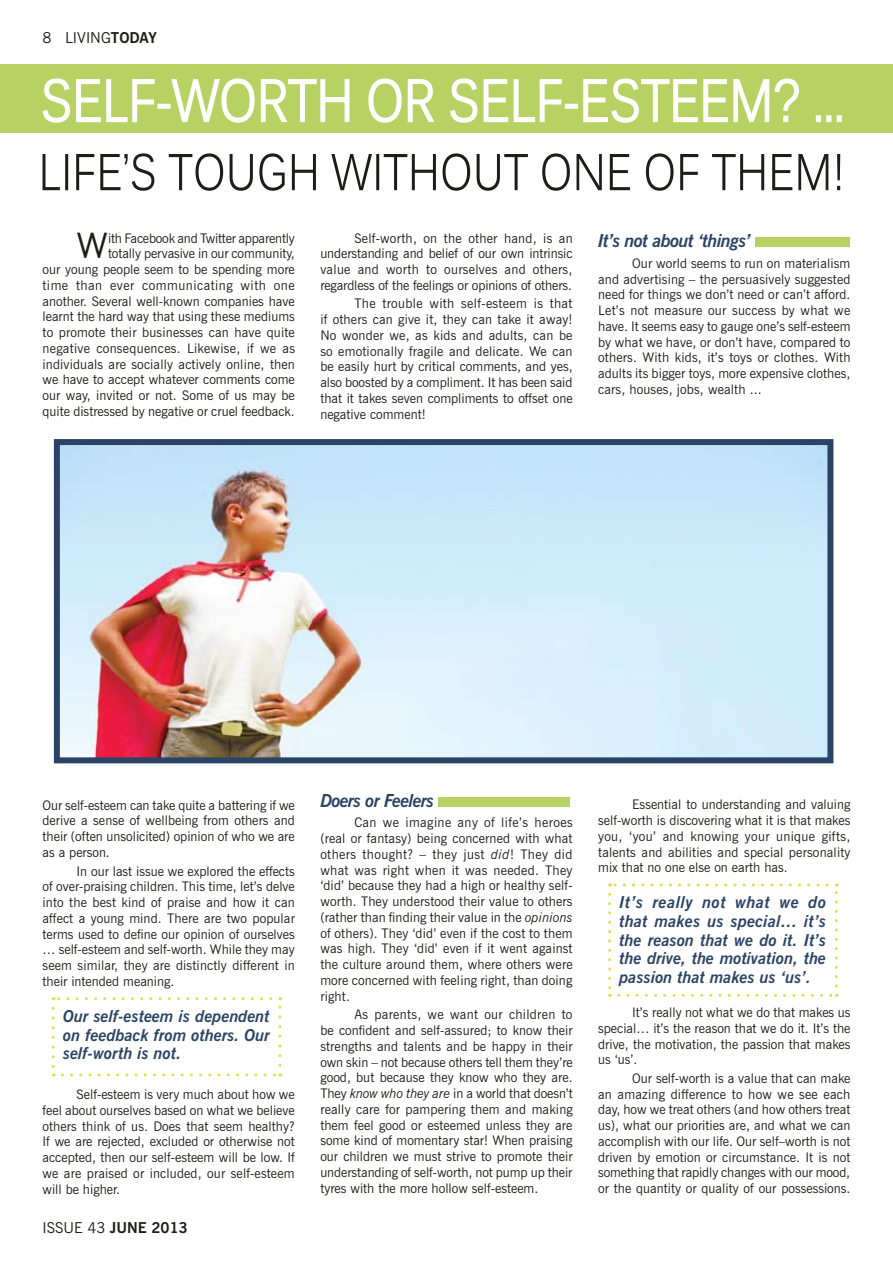
<style>
.page{position:relative;width:893px;height:1263px;background:#fff}
.page>*{position:absolute;margin:0;border:0;box-sizing:border-box;transform-origin:0 0}
.t1{font:34.95px "News Gothic BT";color:#1d1d1b}
.t2{font:italic 700 18px "News Gothic BT";letter-spacing:-.03em;color:#2b4465}
.t3{font:italic 700 16.5px/18.8px "News Gothic BT";color:#2b4465;text-align:justify}
.t4{font:700 15px "News Gothic BT";color:#1d1d1b}
.t5{font:15px "News Gothic BT";color:#1d1d1b}
.t6{font:13.2px/15.8px "News Gothic BT";color:#1d1d1b;text-align:justify}
.s1{font-weight:700}
.s2{font-weight:400}
.s3{font-style:italic}
</style>
<div class="page">
<div style="left:439px;top:797px;width:131px;height:10px;background:#b7d263"></div>
<div style="left:755px;top:237px;width:95px;height:10px;background:#b7d263"></div>
<div style="left:0;top:64px;width:893px;height:69px;background:#b7d263"></div>
<img style="left:61px;top:446px;width:765px;height:310px">
<div style="left:54px;top:439px;width:779px;height:324px;border:6px solid #2b4465"></div>
<svg style="left:52px;top:1008px;width:3px;height:68px"></svg>
<svg style="left:62px;top:1073px;width:219px;height:3px"></svg>
<svg style="left:278px;top:997px;width:3px;height:68px"></svg>
<svg style="left:53px;top:997px;width:218px;height:3px"></svg>
<svg style="left:608px;top:894px;width:3px;height:103px"></svg>
<svg style="left:619px;top:994px;width:218px;height:3px"></svg>
<svg style="left:835px;top:883px;width:3px;height:103px"></svg>
<svg style="left:610px;top:883px;width:217px;height:3px"></svg>
<svg style="left:42px;top:78px;width:800px;height:45px"></svg>
<svg style="left:43px;top:153px;width:797px;height:38px"></svg>
<p class="t5" style="left:43px;top:28px;width:116px">8 LIVING<span class="s1">TODAY</span></p>
<p class="t6" style="left:43px;top:230px;width:254px;text-align:right">ith Facebook and Twitter apparently<br>totally pervasive in our community,<br>our young people seem to be spending more time than ever communicating with one another. Several well-known companies have learnt the hard way that using these mediums to promote their businesses can have quite negative consequences. Likewise, if we as individuals are socially actively online, then we have to accept whatever comments come our way, invited or not. Some of us may be quite distressed by negative or cruel feedback.</p>
<h1 class="t1" style="left:77px;top:225px;width:33px">W</h1>
<p class="t6" style="left:320px;top:230px;width:254px;text-indent:34px">Self-worth, on the other hand, is an understanding and belief of our own intrinsic value and worth to ourselves and others, regardless of the feelings or opinions of others.</p>
<p class="t6" style="left:320px;top:296px;width:254px;text-indent:34px">The trouble with self-esteem is that if others can give it, they can take it away!<br>No wonder we, as kids and adults, can be so emotionally fragile and delicate. We can be easily hurt by critical comments, and yes, also boosted by a compliment. It has been said that it takes seven compliments to offset one negative comment!</p>
<h2 class="t2" style="left:598px;top:229px;width:154px">It’s not about ‘things’</h2>
<p class="t6" style="left:598px;top:255px;width:254px;text-indent:34px">Our world seems to run on materialism and advertising – the persuasively suggested need for things we don’t need or can’t afford.<br>Let’s not measure our success by what we have. It seems easy to gauge one’s self-esteem by what we have, or don’t have, compared to others. With kids, it’s toys or clothes. With adults its bigger toys, more expensive clothes, cars, houses, jobs, wealth ...</p>
<p class="t6" style="left:43px;top:797px;width:254px">Our self-esteem can take quite a battering if we derive a sense of wellbeing from others and their (often unsolicited) opinion of who we are as a person.</p>
<p class="t6" style="left:43px;top:863px;width:254px;text-indent:34px">In our last issue we explored the effects of over-praising children. This time, let’s delve into the best kind of praise and how it can affect a young mind. There are two popular terms used to define our opinion of ourselves … self-esteem and self-worth. While they may seem similar, they are distinctly different in their intended meaning.</p>
<p class="t3" style="left:63px;top:1006px;width:208px">Our self-esteem is dependent on feedback from others. Our self-worth is not.</p>
<p class="t6" style="left:43px;top:1086px;width:254px;text-indent:34px">Self-esteem is very much about how we feel about ourselves based on what we believe others think of us. Does that seem healthy?<br>If we are rejected, excluded or otherwise not accepted, then our self-esteem will be low. If we are praised or included, our self-esteem will be higher.</p>
<p class="t4" style="left:43px;top:1218px;width:147px"><span class="s2">ISSUE 43</span> JUNE 2013</p>
<h2 class="t2" style="left:320px;top:789px;width:116px">Doers or Feelers</h2>
<p class="t6" style="left:320px;top:815px;width:254px;text-indent:34px">Can we imagine any of life’s heroes (real or fantasy) being concerned with what others thought? – they just <span class="s3">did</span>! They did what was right when it was needed. They ‘did’ because they had a high or healthy self&shy;worth. They understood their value to others (rather than finding their value in the <span class="s3">opinions </span>of others). They ‘did’ even if the cost to them was high. They ‘did’ even if it went against the culture around them, where others were more concerned with feeling right, than doing right.</p>
<p class="t6" style="left:320px;top:1007px;width:254px;text-indent:34px">As parents, we want our children to be confident and self-assured; to know their strengths and talents and be happy in their own skin – not because others tell them they’re good, but because they know who they are.<br>They <span class="s3">know who they are</span> in a world that doesn’t really care for pampering them and making them feel good or esteemed unless they are some kind of momentary star! When praising our children we must strive to promote their understanding of self-worth, not pump up their tyres with the more hollow self-esteem.</p>
<p class="t6" style="left:598px;top:796px;width:254px;text-indent:34px">Essential to understanding and valuing self-worth is discovering what it is that makes you, ‘you’ and knowing your unique gifts, talents and abilities and special personality mix that no one else on earth has.</p>
<p class="t3" style="left:620px;top:893px;width:209px">It’s really not what we do that makes us special… it’s the reason that we do it. It’s the drive, the motivation, the passion that makes us ‘us’.</p>
<p class="t6" style="left:598px;top:1004px;width:254px;text-indent:34px">It’s really not what we do that makes us special… it’s the reason that we do it. It’s the drive, the motivation, the passion that makes us ‘us’.</p>
<p class="t6" style="left:598px;top:1070px;width:254px;text-indent:34px">Our self-worth is a value that can make an amazing difference to how we see each day, how we treat others (and how others treat us), what our priorities are, and what we can accomplish with our life. Our self–worth is not driven by emotion or circumstance. It is not something that rapidly changes with our mood, or the quantity or quality of our possessions.</p>
</div>
